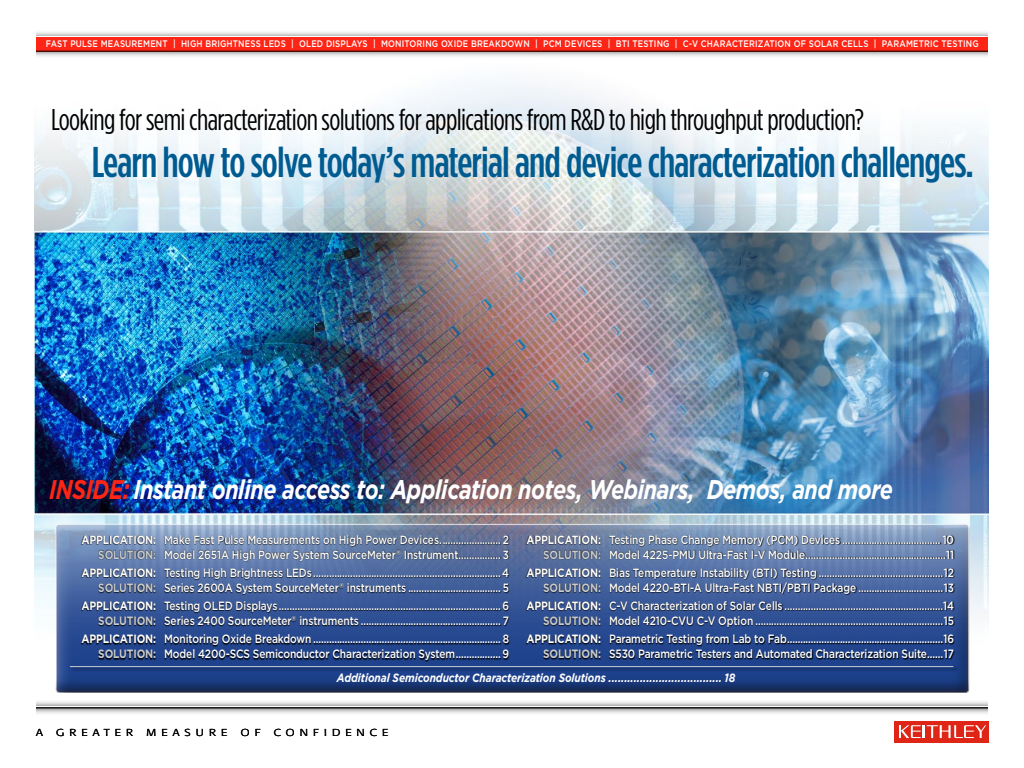
<style>
.page{position:relative;width:1024px;height:768px;background:#fff}
.page>*{position:absolute;margin:0;border:0;box-sizing:border-box;transform-origin:0 0}
.t1{font:500 43px "Gotham Condensed";letter-spacing:-.02em;color:#005b91}
.t2{font:30px "Gotham Condensed";letter-spacing:-.02em;color:#000}
.t3{font:italic 700 27px "Gotham";letter-spacing:-.02em;color:#fff;scale:.8 1}
.t4{font:500 12px/14.8px "Gotham";letter-spacing:-.01em;color:#fff;text-align:right;scale:.85 1}
.t5{font:italic 700 12px "Gotham";letter-spacing:-.01em;color:#fff;scale:.85 1}
.t6{font:300 10px "Formata";letter-spacing:.42em;color:#000;scale:1.2 1}
.t7{font:500 9.5px "Gotham";letter-spacing:.02em;color:#fff;scale:.85 1}
.s1{color:#ff2516}
.s2{font-weight:700}
.s3{font-weight:700;color:#c9cccf}
</style>
<div class="page">
<img style="left:35px;top:83px;width:953px;height:531px">
<svg style="left:36px;top:708px;width:952px;height:6px"></svg>
<svg style="left:36px;top:701px;width:952px;height:4px"></svg>
<hr style="left:36px;top:707px;width:952px;height:1px;background:#000">
<div style="left:894px;top:721px;width:95px;height:21px;background:#de2516"></div>
<svg style="left:899px;top:725px;width:87px;height:13px"></svg>
<div style="left:46px;top:523px;width:931px;height:171px;background:#000;opacity:.75"></div>
<svg style="left:36px;top:52px;width:952px;height:4px;background:#d4d4d4"></svg>
<div style="left:36px;top:36px;width:952px;height:15px;background:#ff2516"></div>
<svg style="left:36px;top:32px;width:952px;height:4px"></svg>
<hr style="left:36px;top:51px;width:952px;height:1px;background:#000">
<hr style="left:36px;top:36px;width:952px;height:1px;background:#fff">
<svg style="left:81px;top:535px;width:429px;height:127px;background:#364f81"></svg>
<svg style="left:526px;top:535px;width:429px;height:125px;background:#375083"></svg>
<div style="left:70px;top:667px;width:889px;height:5px;background:#183776"></div>
<hr style="left:70px;top:666px;width:883px;height:1px;background:#c9cccf">
<p class="t7" style="left:46px;top:38px;width:8px">fast</p>
<p class="t7" style="left:70px;top:38px;width:8px">pulse</p>
<p class="t7" style="left:101px;top:38px;width:8px">measu</p>
<p class="t7" style="left:132px;top:38px;width:15px">rement</p>
<p class="t7" style="left:173px;top:38px;width:71px">| High Brightness</p>
<p class="t7" style="left:264px;top:38px;width:88px">LEDs | OLED Displa</p>
<p class="t7" style="left:357px;top:38px;width:45px">ys | Monito</p>
<p class="t7" style="left:417px;top:38px;width:50px">ring Oxide</p>
<p class="t7" style="left:471px;top:38px;width:125px">Breakdown | PCM Devices</p>
<p class="t7" style="left:608px;top:38px;width:36px">| BTI testin</p>
<p class="t7" style="left:663px;top:38px;width:82px">g | C-V Cha racte</p>
<p class="t7" style="left:749px;top:38px;width:25px">rization</p>
<p class="t7" style="left:794px;top:38px;width:32px">of Sola</p>
<p class="t7" style="left:833px;top:38px;width:25px">r Cells</p>
<p class="t7" style="left:874px;top:38px;width:39px">| Pa ramet</p>
<p class="t7" style="left:924px;top:38px;width:34px">ric Testin</p>
<p class="t7" style="left:972px;top:38px;width:9px">g</p>
<h2 class="t2" style="left:51px;top:103px;width:814px">Looking for semi characterization solutions for applications from R&amp;D to high throughput production?</h2>
<h1 class="t1" style="left:92px;top:138px;width:884px">Learn how to solve today’s material and device characterization challenges.</h1>
<h3 class="t3" style="left:49px;top:474px;width:1056px"><span class="s1">INSIDE:</span> Instant online access to: Application notes, Webinars, Demos, and more</h3>
<p class="t4" style="left:82px;top:532px;width:505px"><span class="s2">APPLICATION:</span> Make Fast Pulse Measurements on High Power Devices....................... 2<br><span class="s3">SOLUTION:</span> Model 2651A High Power System SourceMeter<sup>®</sup> Instrument................ 3</p>
<p class="t4" style="left:82px;top:565px;width:505px"><span class="s2">APPLICATION:</span> Testing High Brightness LEDs .......................................................................4<br><span class="s3">SOLUTION:</span> Series 2600A System SourceMeter<sup>®</sup> instruments ................................... 5</p>
<p class="t4" style="left:82px;top:598px;width:505px"><span class="s2">APPLICATION:</span> Testing OLED Displays .................................................................................... 6<br><span class="s3">SOLUTION:</span> Series 2400 SourceMeter<sup>®</sup> instruments ..................................................... 7</p>
<p class="t4" style="left:82px;top:631px;width:505px"><span class="s2">APPLICATION:</span> Monitoring Oxide Breakdown ....................................................................... 8<br><span class="s3">SOLUTION:</span> Model 4200-SCS Semiconductor Characterization System................. 9</p>
<p class="t4" style="left:526px;top:532px;width:505px"><span class="s2">APPLICATION:</span> Testing Phase Change Memory (PCM) Devices ..................................... 10<br><span class="s3">SOLUTION:</span> Model 4225-PMU Ultra-Fast I-V Module.....................................................11</p>
<p class="t4" style="left:526px;top:565px;width:505px"><span class="s2">APPLICATION:</span> Bias Temperature Instability (BTI) Testing ...............................................12<br><span class="s3">SOLUTION:</span> Model 4220-BTI-A Ultra-Fast NBTI/PBTI Package ................................13</p>
<p class="t4" style="left:526px;top:598px;width:505px"><span class="s2">APPLICATION:</span> C-V Characterization of Solar Cells ............................................................14<br><span class="s3">SOLUTION:</span> Model 4210-CVU C-V Option .......................................................................15</p>
<p class="t4" style="left:526px;top:631px;width:505px"><span class="s2">APPLICATION:</span> Parametric Testing from Lab to Fab...........................................................16<br><span class="s3">SOLUTION:</span> S530 Parametric Testers and Automated Characterization Suite......17</p>
<p class="t5" style="left:337px;top:671px;width:471px">Additional Semiconductor Characterization Solutions .................................... 18</p>
<p class="t6" style="left:36px;top:727px;width:7px">A</p>
<p class="t6" style="left:56px;top:727px;width:65px">GREATER</p>
<p class="t6" style="left:146px;top:727px;width:69px">MEASURE</p>
<p class="t6" style="left:241px;top:727px;width:18px">O F</p>
<p class="t6" style="left:274px;top:727px;width:97px">CONFIDENCE</p>
</div>
